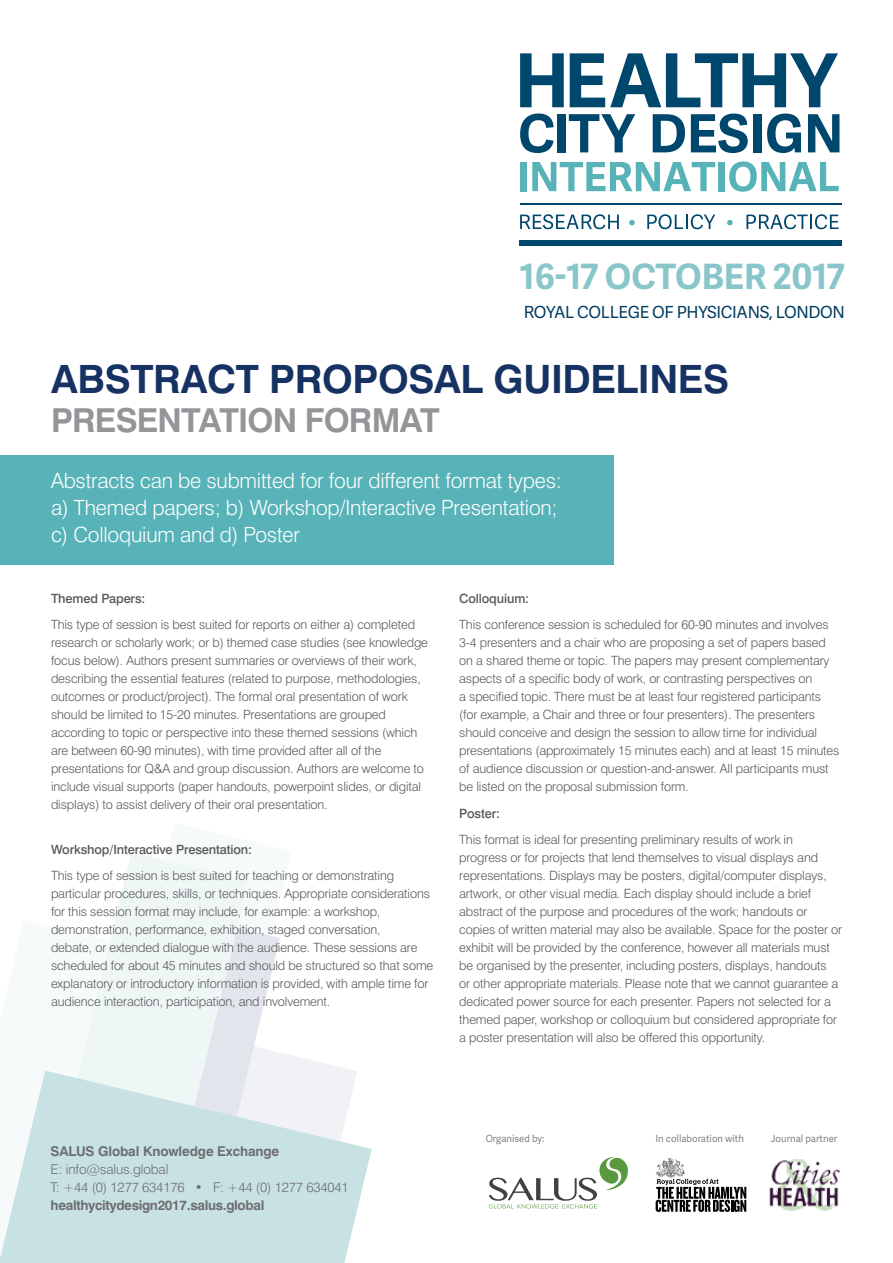
<style>
.page{position:relative;width:893px;height:1263px;background:#fff}
.page>*{position:absolute;margin:0;border:0;box-sizing:border-box;transform-origin:0 0}
.t1{font:700 39px "Swiss 721 BT";letter-spacing:-.01em;color:#163263}
.t2{font:700 34.95px "Adelle Sans";color:#89c6ca}
.t3{font:700 33px "Swiss 721 BT";letter-spacing:-.025em;color:#939598}
.t4{font:300 21px/27px "Swiss 721 BT";letter-spacing:-.01em;color:#fff}
.t5{font:16.65px "Adelle Sans";letter-spacing:-.02em;color:#003a5e}
.t6{font:700 13.5px "Swiss 721 BT";letter-spacing:-.025em;color:#6d6e71}
.t7{font:300 13.5px/18px "Swiss 721 BT";letter-spacing:-.01em;color:#6d6e71}
.t8{font:300 12.75px/18px "Swiss 721 BT";letter-spacing:-.01em;color:#58595b}
.t9{font:500 12.75px "Swiss 721 BT";letter-spacing:-.01em;color:#58595b}
.t10{font:9.9px "Adelle Sans";color:#808285;scale:.96 1}
</style>
<div class="page">
<svg style="left:280px;top:1053px;width:70px;height:17px"></svg>
<svg style="left:249px;top:930px;width:31px;height:140px"></svg>
<svg style="left:79px;top:853px;width:170px;height:217px;fill:#eef6f6"></svg>
<svg style="left:656px;top:1158px;width:90px;height:54px"></svg>
<img style="left:769px;top:1159px;width:71px;height:52px">
<svg style="left:489px;top:1157px;width:139px;height:51px"></svg>
<svg style="left:0;top:1070px;width:372px;height:193px;fill:#c8e2e3"></svg>
<div style="left:0;top:455px;width:614px;height:109px;background:#58b3b8"></div>
<svg style="left:520px;top:214px;width:99px;height:15px"></svg>
<svg style="left:629px;top:220px;width:6px;height:5px"></svg>
<svg style="left:647px;top:214px;width:68px;height:15px"></svg>
<svg style="left:727px;top:220px;width:6px;height:5px"></svg>
<svg style="left:746px;top:214px;width:93px;height:15px"></svg>
<div style="left:519px;top:240px;width:322px;height:5px;background:#00476d"></div>
<hr style="left:520px;top:203px;width:321px;height:1px;background:#00476d">
<svg style="left:520px;top:53px;width:44px;height:54px"></svg>
<svg style="left:570px;top:53px;width:268px;height:54px"></svg>
<svg style="left:520px;top:113px;width:34px;height:40px"></svg>
<div style="left:558px;top:114px;width:8px;height:38px;background:#00476d"></div>
<svg style="left:569px;top:114px;width:66px;height:38px"></svg>
<svg style="left:653px;top:114px;width:32px;height:38px"></svg>
<svg style="left:691px;top:114px;width:57px;height:39px"></svg>
<div style="left:753px;top:114px;width:8px;height:38px;background:#00476d"></div>
<svg style="left:767px;top:114px;width:34px;height:39px"></svg>
<svg style="left:808px;top:114px;width:31px;height:38px"></svg>
<div style="left:520px;top:162px;width:6px;height:29px;background:#58b3b8"></div>
<svg style="left:532px;top:162px;width:183px;height:29px"></svg>
<div style="left:718px;top:162px;width:7px;height:29px;background:#58b3b8"></div>
<svg style="left:729px;top:161px;width:110px;height:31px"></svg>
<h2 class="t2" style="left:519px;top:251px;width:327px">16-17 OCTOBER 2017</h2>
<h3 class="t5" style="left:524px;top:301px;width:323px">ROYAL COLLEGE OF PHYSICIANS, LONDON</h3>
<h1 class="t1" style="left:51px;top:355px;width:679px">ABSTRACT PROPOSAL GUIDELINES</h1>
<h3 class="t3" style="left:51px;top:400px;width:390px">PRESENTATION FORMAT</h3>
<h3 class="t4" style="left:51px;top:467px;width:512px">Abstracts can be submitted for four different format types: a) Themed papers; b) Workshop/Interactive Presentation; c) Colloquium and d) Poster</h3>
<p class="t9" style="left:51px;top:590px;width:96px">Themed Papers:</p>
<p class="t8" style="left:51px;top:616px;width:378px">This type of session is best suited for reports on either a) completed research or scholarly work; or b) themed case studies (see knowledge focus below). Authors present summaries or overviews of their work, describing the essential features (related to purpose, methodologies, outcomes or product/project). The formal oral presentation of work should be limited to 15-20 minutes. Presentations are grouped according to topic or perspective into these themed sessions (which are between 60-90 minutes), with time provided after all of the presentations for Q&amp;A and group discussion. Authors are welcome to include visual supports (paper handouts, powerpoint slides, or digital displays) to assist delivery of their oral presentation.</p>
<p class="t9" style="left:51px;top:841px;width:202px">Workshop/Interactive Presentation:</p>
<p class="t8" style="left:51px;top:867px;width:384px">This type of session is best suited for teaching or demonstrating particular procedures, skills, or techniques. Appropriate considerations for this session format may include, for example: a workshop, demonstration, performance, exhibition, staged conversation,<br>debate, or extended dialogue with the audience. These sessions are scheduled for about 45 minutes and should be structured so that some explanatory or introductory information is provided, with ample time for audience interaction, participation, and involvement.</p>
<p class="t9" style="left:459px;top:590px;width:71px">Colloquium:</p>
<p class="t8" style="left:459px;top:616px;width:382px">This conference session is scheduled for 60-90 minutes and involves 3-4 presenters and a chair who are proposing a set of papers based on a shared theme or topic. The papers may present complementary aspects of a specific body of work, or contrasting perspectives on<br>a specified topic. There must be at least four registered participants (for example, a Chair and three or four presenters). The presenters should conceive and design the session to allow time for individual presentations (approximately 15 minutes each) and at least 15 minutes of audience discussion or question-and-answer. All participants must be listed on the proposal submission form.</p>
<p class="t9" style="left:459px;top:805px;width:42px">Poster:</p>
<p class="t8" style="left:459px;top:831px;width:384px">This format is ideal for presenting preliminary results of work in progress or for projects that lend themselves to visual displays and representations. Displays may be posters, digital/computer displays, artwork, or other visual media. Each display should include a brief abstract of the purpose and procedures of the work; handouts or copies of written material may also be available. Space for the poster or exhibit will be provided by the conference, however all materials must be organised by the presenter, including posters, displays, handouts<br>or other appropriate materials. Please note that we cannot guarantee a dedicated power source for each presenter. Papers not selected for a themed paper, workshop or colloquium but considered appropriate for a poster presentation will also be offered this opportunity.</p>
<p class="t6" style="left:51px;top:1143px;width:230px">SALUS Global Knowledge Exchange</p>
<p class="t7" style="left:51px;top:1160px;width:300px">E: info@salus.global<br>T: +44 (0) 1277 634176 • F: +44 (0) 1277 634041</p>
<p class="t6" style="left:51px;top:1197px;width:215px">healthycitydesign2017.salus.global</p>
<p class="t10" style="left:486px;top:1132px;width:63px">Organised by:</p>
<p class="t10" style="left:656px;top:1132px;width:94px">In collaboration with</p>
<p class="t10" style="left:771px;top:1132px;width:71px">Journal partner</p>
</div>
